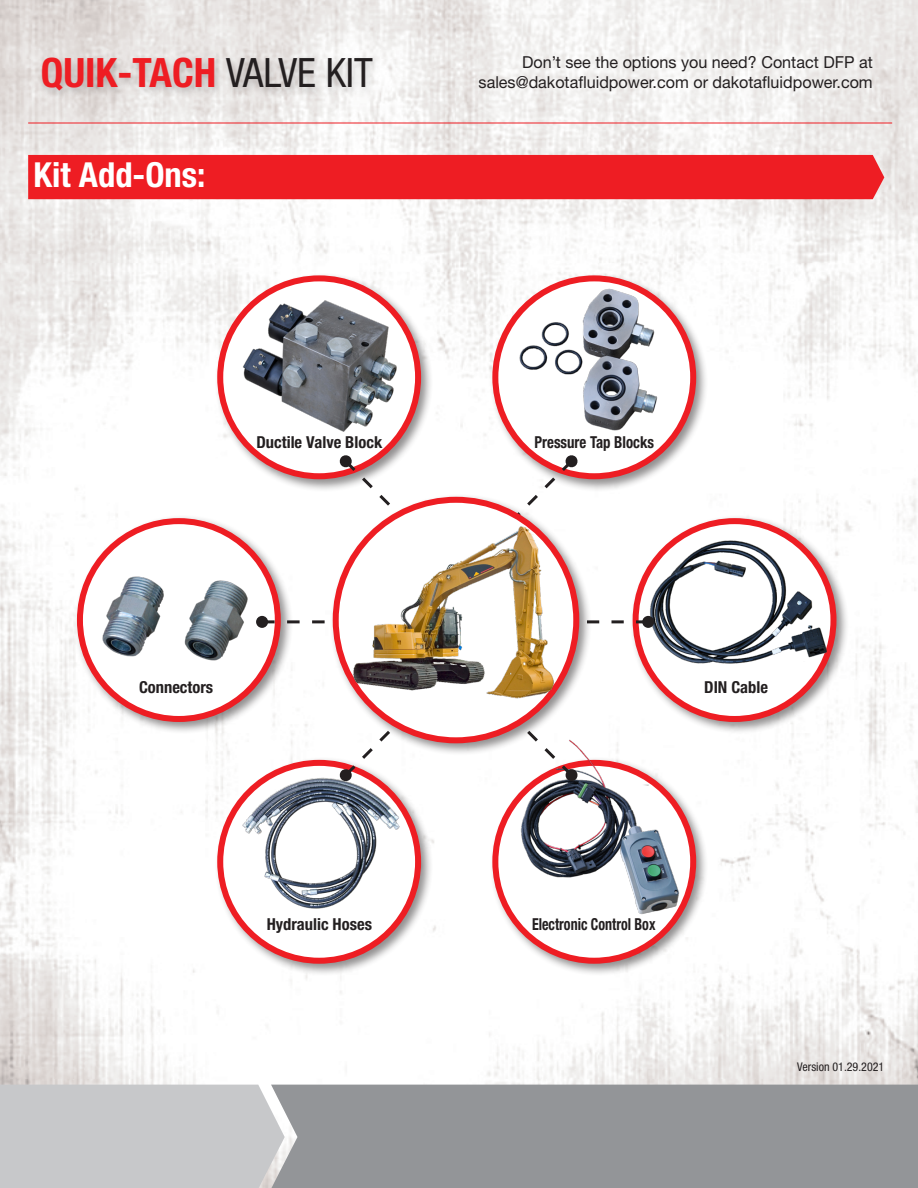
<style>
.page{position:relative;width:918px;height:1188px;background:#fff}
.page>*{position:absolute;margin:0;border:0;box-sizing:border-box;transform-origin:0 0}
.t1{font:700 condensed 40.5px "Helvetica Neue LT Std";color:#ee1d23}
.t2{font:700 condensed 34.5px "Helvetica Neue LT Std";color:#fff}
.t3{font:16.5px/19.8px "Helvetica Neue LT Std";color:#231f20;text-align:right}
.t4{font:700 condensed 16.5px "Helvetica Neue LT Std";color:#231f20}
.t5{font:700 condensed 16.5px "Helvetica Neue LT Std";color:#231f20;scale:.85 1}
.t6{font:700 condensed 16.5px "Helvetica Neue LT Std";color:#231f20;scale:.9 1}
.t7{font:condensed 12px "Helvetica Neue LT Std";color:#231f20}
.s1{font-weight:400;color:#231f20}
</style>
<div class="page">
<img style="left:0;top:0;width:918px;height:1085px">
<div style="left:37px;top:53px;width:344px;height:48px;background:#231f20;opacity:.25"></div>
<div style="left:285px;top:1085px;width:633px;height:103px;background:#939598"></div>
<div style="left:0;top:1085px;width:285px;height:103px;background:#c7c8ca"></div>
<hr style="left:28px;top:123px;width:864px;height:1px;background:#ee1d23">
<div style="left:28px;top:155px;width:856px;height:44px;background:#ee1d23"></div>
<div style="left:214px;top:272px;width:220px;height:220px;background:#231f20;opacity:.5"></div>
<svg style="left:220px;top:278px;width:198px;height:198px"></svg>
<div style="left:217px;top:275px;width:204px;height:204px;border:6px solid #ee1d23;border-radius:50%"></div>
<div style="left:214px;top:756px;width:220px;height:221px;background:#231f20;opacity:.5"></div>
<div style="left:220px;top:763px;width:198px;height:198px;background:#fff;border-radius:50%"></div>
<div style="left:217px;top:760px;width:204px;height:204px;border:6px solid #ee1d23;border-radius:50%"></div>
<div style="left:73px;top:515px;width:221px;height:220px;background:#231f20;opacity:.5"></div>
<div style="left:80px;top:521px;width:198px;height:198px;background:#fff;border-radius:50%"></div>
<div style="left:77px;top:518px;width:204px;height:204px;border:6px solid #ee1d23;border-radius:50%"></div>
<img style="left:233px;top:286px;width:177px;height:155px">
<img style="left:84px;top:559px;width:186px;height:122px">
<img style="left:239px;top:771px;width:168px;height:142px">
<div style="left:489px;top:272px;width:220px;height:220px;background:#231f20;opacity:.5"></div>
<svg style="left:495px;top:278px;width:198px;height:198px"></svg>
<div style="left:492px;top:275px;width:204px;height:204px;border:6px solid #ee1d23;border-radius:50%"></div>
<div style="left:489px;top:756px;width:220px;height:221px;background:#231f20;opacity:.5"></div>
<svg style="left:495px;top:763px;width:198px;height:198px"></svg>
<div style="left:629px;top:515px;width:220px;height:220px;background:#231f20;opacity:.5"></div>
<div style="left:636px;top:521px;width:197px;height:198px;background:#fff;border-radius:50%"></div>
<div style="left:633px;top:518px;width:203px;height:204px;border:6px solid #ee1d23;border-radius:50%"></div>
<img style="left:509px;top:732px;width:186px;height:194px">
<img style="left:511px;top:275px;width:167px;height:173px">
<img style="left:639px;top:530px;width:201px;height:152px">
<svg style="left:592px;top:620px;width:50px;height:3px"></svg>
<div style="left:642px;top:616px;width:12px;height:12px;background:#231f20;border-radius:50%"></div>
<svg style="left:504px;top:455px;width:74px;height:38px"></svg>
<svg style="left:339px;top:756px;width:74px;height:26px"></svg>
<svg style="left:339px;top:455px;width:74px;height:38px"></svg>
<svg style="left:504px;top:756px;width:74px;height:26px"></svg>
<svg style="left:268px;top:620px;width:61px;height:3px"></svg>
<div style="left:256px;top:616px;width:12px;height:12px;background:#231f20;border-radius:50%"></div>
<div style="left:329px;top:493px;width:263px;height:263px;background:#231f20;opacity:.5"></div>
<svg style="left:336px;top:500px;width:240px;height:240px"></svg>
<div style="left:333px;top:497px;width:246px;height:246px;border:6px solid #ee1d23;border-radius:50%"></div>
<img style="left:345px;top:518px;width:217px;height:187px">
<p class="t1" style="left:41px;top:48px;width:334px">QUIK-TACH <span class="s1">VALVE KIT</span></p>
<p class="t3" style="left:479px;top:52px;width:396px">Don’t see the options you need? Contact DFP at sales@dakotafluidpower.com or dakotafluidpower.com</p>
<p class="t2" style="left:34px;top:154px;width:173px">Kit Add-Ons:</p>
<p class="t4" style="left:256px;top:432px;width:127px">Ductile Valve Block</p>
<p class="t4" style="left:139px;top:677px;width:76px">Connectors</p>
<p class="t4" style="left:267px;top:914px;width:107px">Hydraulic Hoses</p>
<p class="t6" style="left:535px;top:432px;width:134px">Pressure Tap Blocks</p>
<p class="t4" style="left:704px;top:677px;width:65px">DIN Cable</p>
<p class="t5" style="left:532px;top:914px;width:147px">Electronic Control Box</p>
<p class="t7" style="left:797px;top:1060px;width:89px">Version 01.29.2021</p>
</div>
